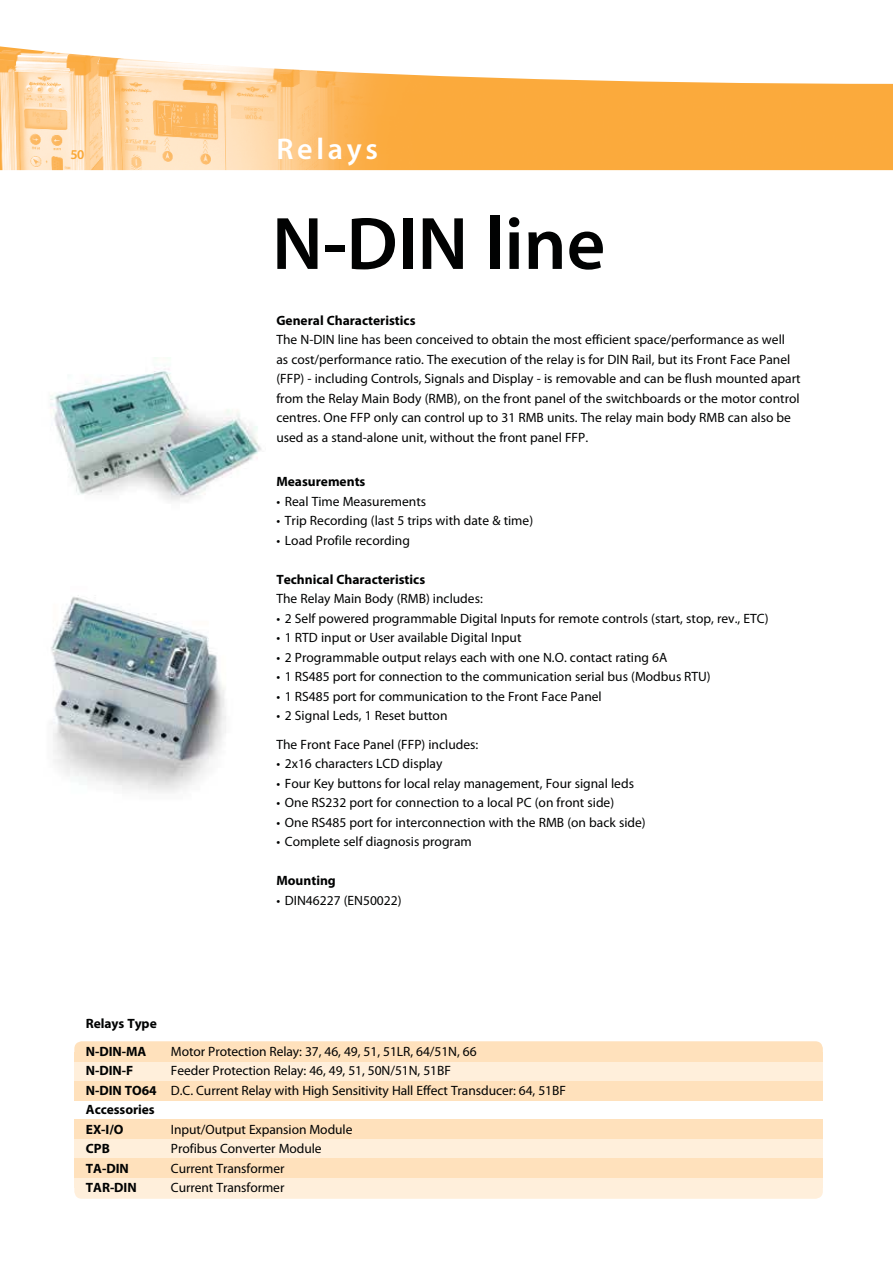
<style>
.page{position:relative;width:893px;height:1263px;background:#fff}
.page>*{position:absolute;margin:0;border:0;box-sizing:border-box;transform-origin:0 0}
.t1{font:600 75px "Myriad Pro";color:#010202}
.t2{font:600 30px "Myriad Pro";letter-spacing:.125em;color:#fff}
.t3{font:13.5px/19.5px "Myriad Pro";color:#010202}
.t4{font:700 13.5px "Myriad Pro";color:#010202}
.t5{font:600 13.5px "Myriad Pro";color:#faa733}
.s1{font-weight:700}
</style>
<div class="page">
<img style="left:0;top:84px;width:893px;height:86px">
<svg style="left:0;top:46px;width:893px;height:38px"></svg>
<img style="left:50px;top:357px;width:212px;height:145px">
<img style="left:51px;top:595px;width:175px;height:198px">
<div style="left:74px;top:1041px;width:749px;height:20px;background:#ffe1bc;border-radius:8px"></div>
<div style="left:74px;top:1080px;width:749px;height:20px;background:#ffe1bc"></div>
<div style="left:74px;top:1060px;width:749px;height:20px;background:#ffefdb"></div>
<div style="left:74px;top:1120px;width:749px;height:20px;background:#ffe1bc"></div>
<div style="left:74px;top:1140px;width:749px;height:20px;background:#ffefdb"></div>
<div style="left:74px;top:1159px;width:749px;height:20px;background:#ffe1bc"></div>
<div style="left:74px;top:1179px;width:749px;height:20px;background:#ffefdb;border-radius:8px"></div>
<div style="left:74px;top:1052px;width:749px;height:9px;background:#ffe1bc"></div>
<p class="t5" style="left:71px;top:146px;width:15px">50</p>
<p class="t4" style="left:86px;top:1018px;width:72px">Relays Type</p>
<h2 class="t2" style="left:276px;top:131px;width:103px">Relays</h2>
<h1 class="t1" style="left:272px;top:199px;width:335px">N-DIN line</h1>
<p class="t4" style="left:276px;top:315px;width:141px">General Characteristics</p>
<p class="t3" style="left:276px;top:331px;width:526px">The N-DIN line has been conceived to obtain the most efficient space/performance as well<br>as cost/performance ratio. The execution of the relay is for DIN Rail, but its Front Face Panel (FFP) - including Controls, Signals and Display - is removable and can be flush mounted apart from the Relay Main Body (RMB), on the front panel of the switchboards or the motor control centres. One FFP only can control up to 31 RMB units. The relay main body RMB can also be used as a stand-alone unit, without the front panel FFP.</p>
<p class="t4" style="left:276px;top:477px;width:91px">Measurements</p>
<p class="t3" style="left:276px;top:492px;width:151px">• Real Time Measurements</p>
<p class="t3" style="left:276px;top:512px;width:258px">• Trip Recording (last 5 trips with date &amp; time)</p>
<p class="t3" style="left:276px;top:531px;width:135px">• Load Profile recording</p>
<p class="t4" style="left:276px;top:574px;width:150px">Technical Characteristics</p>
<p class="t3" style="left:276px;top:590px;width:208px">The Relay Main Body (RMB) includes:</p>
<p class="t3" style="left:276px;top:609px;width:494px">• 2 Self powered programmable Digital Inputs for remote controls (start, stop, rev., ETC)</p>
<p class="t3" style="left:276px;top:629px;width:247px">• 1 RTD input or User available Digital Input</p>
<p class="t3" style="left:276px;top:648px;width:393px">• 2 Programmable output relays each with one N.O. contact rating 6A</p>
<p class="t3" style="left:276px;top:668px;width:436px">• 1 RS485 port for connection to the communication serial bus (Modbus RTU)</p>
<p class="t3" style="left:276px;top:687px;width:327px">• 1 RS485 port for communication to the Front Face Panel</p>
<p class="t3" style="left:276px;top:702px;width:203px;line-height:28.5px">• 2 Signal Leds, 1 Reset button<br>The Front Face Panel (FFP) includes:</p>
<p class="t3" style="left:276px;top:755px;width:168px">• 2x16 characters LCD display</p>
<p class="t3" style="left:276px;top:774px;width:359px">• Four Key buttons for local relay management, Four signal leds</p>
<p class="t3" style="left:276px;top:794px;width:339px">• One RS232 port for connection to a local PC (on front side)</p>
<p class="t3" style="left:276px;top:813px;width:371px">• One RS485 port for interconnection with the RMB (on back side)</p>
<p class="t3" style="left:276px;top:833px;width:197px">• Complete self diagnosis program</p>
<p class="t4" style="left:276px;top:876px;width:61px">Mounting</p>
<p class="t3" style="left:276px;top:891px;width:127px">• DIN46227 (EN50022)</p>
<p class="t4" style="left:86px;top:1046px;width:62px">N-DIN-MA</p>
<p class="t3" style="left:171px;top:1043px;width:307px">Motor Protection Relay: 37, 46, 49, 51, 51LR, 64/51N, 66</p>
<p class="t4" style="left:86px;top:1066px;width:49px">N-DIN-F</p>
<p class="t3" style="left:86px;top:1062px;width:481px;text-indent:85px">Feeder Protection Relay: 46, 49, 51, 50N/51N, 51BF<br><span class="s1">N-DIN TO64</span> D.C. Current Relay with High Sensitivity Hall Effect Transducer: 64, 51BF <span class="s1">Accessories<br>EX-I/O</span></p>
<p class="t3" style="left:171px;top:1121px;width:183px">Input/Output Expansion Module</p>
<p class="t4" style="left:86px;top:1144px;width:25px">CPB</p>
<p class="t3" style="left:171px;top:1140px;width:152px">Profibus Converter Module</p>
<p class="t4" style="left:86px;top:1163px;width:44px">TA-DIN</p>
<p class="t3" style="left:171px;top:1160px;width:115px">Current Transformer</p>
<p class="t4" style="left:86px;top:1183px;width:52px">TAR-DIN</p>
<p class="t3" style="left:171px;top:1179px;width:115px">Current Transformer</p>
</div>
